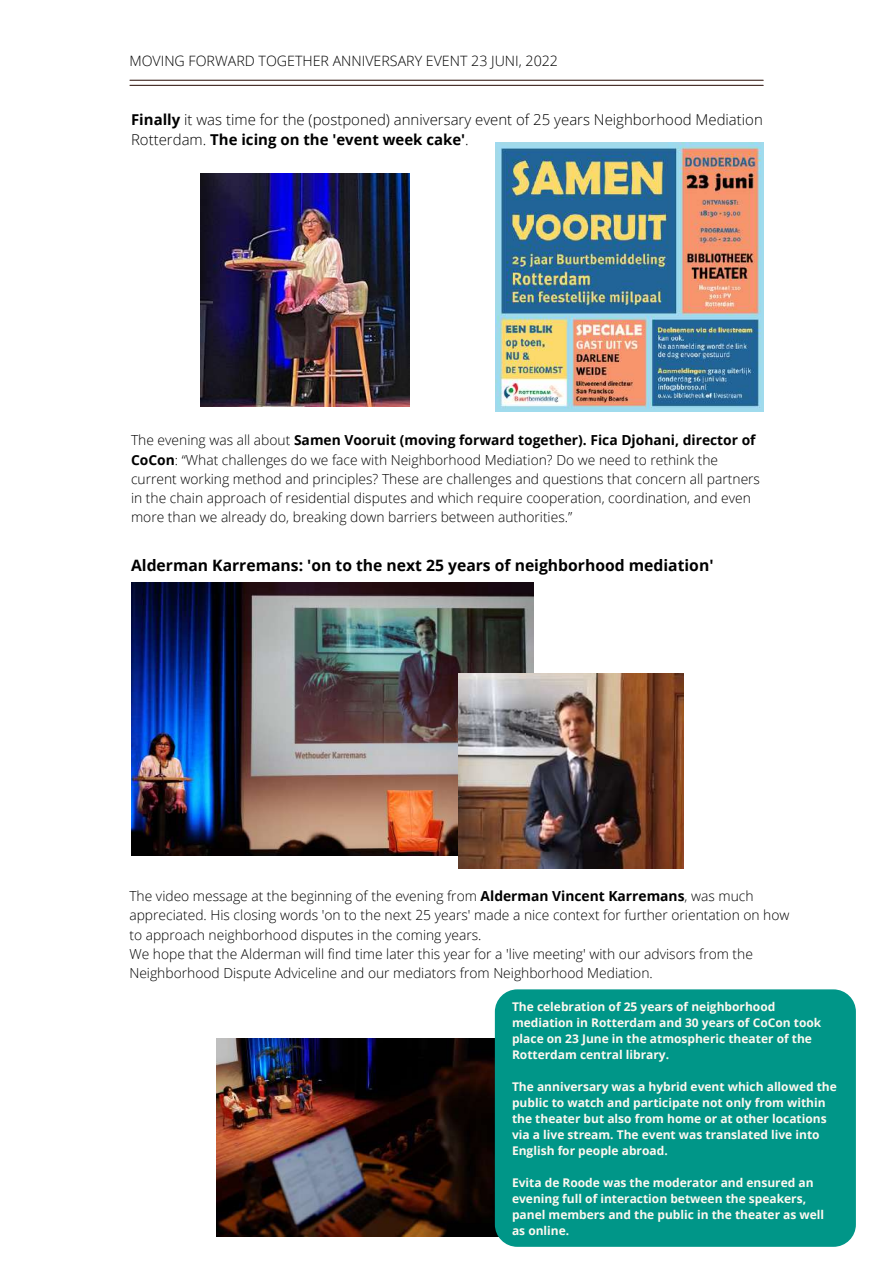
<style>
.page{position:relative;width:893px;height:1264px;background:#fff}
.page>*{position:absolute;margin:0;border:0;box-sizing:border-box;transform-origin:0 0}
.t1{font:700 15.75px "Open Sans";color:#000}
.t2{font:300 15px/20.2px "Open Sans";color:#000}
.t3{font:300 14.25px "Open Sans";color:#000}
.t4{font:300 13.8px/19px "Open Sans";color:#000}
.t5{font:700 12px/16px "Open Sans";color:#fdf8f0}
.s1{font-weight:700}
</style>
<div class="page">
<hr style="left:130px;top:85px;width:633px;height:1px;background:#3e251e">
<hr style="left:130px;top:80px;width:633px;height:1px;background:#3e251e">
<img style="left:131px;top:582px;width:402px;height:273px">
<img style="left:458px;top:673px;width:225px;height:195px">
<img style="left:200px;top:174px;width:209px;height:232px">
<img style="left:495px;top:143px;width:268px;height:268px">
<img style="left:216px;top:1038px;width:282px;height:198px">
<div style="left:495px;top:989px;width:360px;height:257px;background:#009688;border-radius:22px"></div>
<p class="t3" style="left:129px;top:50px;width:430px">MOVING FORWARD TOGETHER ANNIVERSARY EVENT 23 JUNI, 2022</p>
<p class="t2" style="left:131px;top:109px;width:633px"><span class="s1">Finally</span> it was time for the (postponed) anniversary event of 25 years Neighborhood Mediation<br>Rotterdam. <span class="s1">The icing on the 'event week cake'</span>.</p>
<p class="t4" style="left:131px;top:430px;width:630px">The evening was all about <span class="s1">Samen Vooruit (moving forward together). Fica Djohani, director of CoCon</span>: “What challenges do we face with Neighborhood Mediation? Do we need to rethink the current working method and principles? These are challenges and questions that concern all partners in the chain approach of residential disputes and which require cooperation, coordination, and even more than we already do, breaking down barriers between authorities.”</p>
<p class="t1" style="left:131px;top:554px;width:584px">Alderman Karremans: 'on to the next 25 years of neighborhood mediation'</p>
<p class="t4" style="left:129px;top:886px;width:661px">The video message at the beginning of the evening from <span class="s1">Alderman Vincent Karremans</span>, was much appreciated. His closing words 'on to the next 25 years' made a nice context for further orientation on how to approach neighborhood disputes in the coming years.<br>We hope that the Alderman will find time later this year for a 'live meeting' with our advisors from the Neighborhood Dispute Adviceline and our mediators from Neighborhood Mediation.</p>
<p class="t5" style="left:512px;top:998px;width:311px">The celebration of 25 years of neighborhood mediation in Rotterdam and 30 years of CoCon took place on 23 June in the atmospheric theater of the Rotterdam central library.</p>
<p class="t5" style="left:512px;top:1078px;width:326px">The anniversary was a hybrid event which allowed the public to watch and participate not only from within the theater but also from home or at other locations via a live stream. The event was translated live into English for people abroad.</p>
<p class="t5" style="left:512px;top:1174px;width:314px">Evita de Roode was the moderator and ensured an evening full of interaction between the speakers, panel members and the public in the theater as well as online.</p>
</div>
